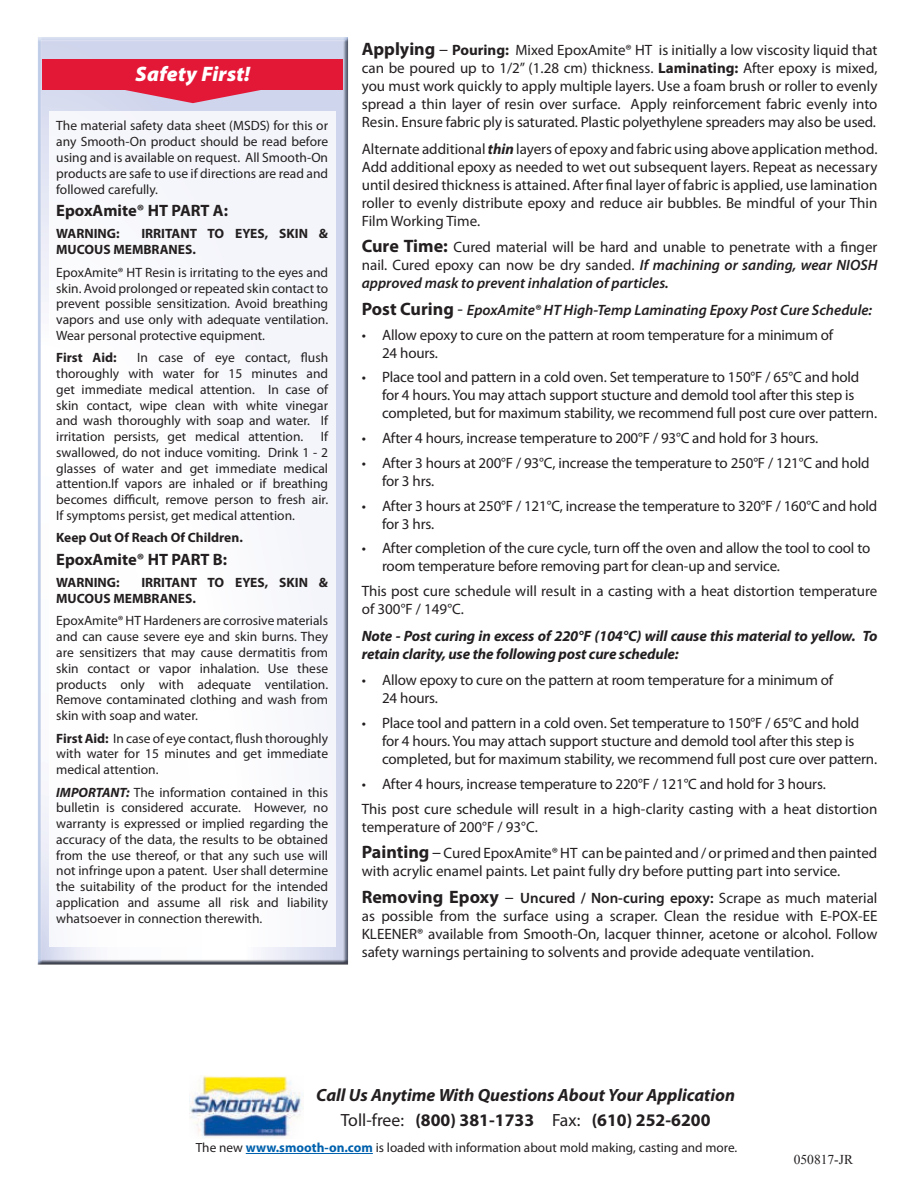
<style>
.page{position:relative;width:918px;height:1188px;background:#fff}
.page>*{position:absolute;margin:0;border:0;box-sizing:border-box;transform-origin:0 0}
.t1{font:italic 900 21px "Myriad Pro";letter-spacing:.01em;color:#fff}
.t2{font:italic 700 17.7px/24.3px "Myriad Pro";color:#231f20;text-align:center}
.t3{font:700 16.5px "Myriad Pro";color:#231f20}
.t4{font:15px/18px "Myriad Pro";letter-spacing:-.01em;color:#231f20}
.t5{font:italic 700 15px/18px "Myriad Pro";letter-spacing:-.01em;color:#231f20}
.t6{font:italic 600 15px "Myriad Pro";color:#231f20}
.t7{font:13.5px/15.8px "Myriad Pro";color:#231f20;text-align:justify}
.t8{font:700 13.5px/15.8px "Myriad Pro";color:#231f20}
.t9{font:13.5px "Times New Roman";color:#231f20}
.t10{font:13.35px "Myriad Pro";color:#231f20}
.s1{font-weight:700}
.s2{font-weight:700;font-style:italic}
.s3{font-weight:700;font-size:18px}
.s4{font-size:18px}
.s5{font-weight:600;font-style:italic}
.s6{font-weight:700;font-style:normal;font-size:18px}
.s7{font-weight:400;font-style:normal;font-size:18px}
.s8{font-weight:600}
.s9{font-weight:400;font-style:normal}
.s10{font-style:normal}
.s11{font-weight:700;color:#0061ad}
</style>
<div class="page">
<div style="left:34px;top:36px;width:317px;height:929px;background:#231f20;opacity:.75"></div>
<div style="left:49px;top:111px;width:286px;height:836px;background:#fff"></div>
<div style="left:42px;top:59px;width:301px;height:30px;background:#e31837"></div>
<svg style="left:123px;top:90px;width:140px;height:13px;background:#d97893"></svg>
<img style="left:190px;top:1075px;width:114px;height:63px">
<hr style="left:246px;top:1153px;width:127px;height:1px;background:#0061ad">
<h1 class="t1" style="left:135px;top:60px;width:116px">Safety First!</h1>
<p class="t7" style="left:56px;top:118px;width:273px">The material safety data sheet (MSDS) for this or any Smooth-On product should be read before using and is available on request. All Smooth-On products are safe to use if directions are read and followed carefully.</p>
<p class="t3" style="left:56px;top:200px;width:173px">EpoxAmite® HT PART A:</p>
<p class="t8" style="left:56px;top:226px;width:65px">WARNING:</p>
<p class="t8" style="left:56px;top:226px;width:273px;text-indent:85px">IRRITANT TO EYES, SKIN &amp;<br>MUCOUS MEMBRANES.</p>
<p class="t7" style="left:56px;top:264px;width:273px">EpoxAmite® HT Resin is irritating to the eyes and skin. Avoid prolonged or repeated skin contact to prevent possible sensitization. Avoid breathing vapors and use only with adequate ventilation.<br>Wear personal protective equipment.</p>
<p class="t8" style="left:56px;top:349px;width:62px">First Aid:</p>
<p class="t7" style="left:56px;top:350px;width:273px;text-indent:81px">In case of eye contact, flush thoroughly with water for 15 minutes and get immediate medical attention. In case of skin contact, wipe clean with white vinegar and wash thoroughly with soap and water. If irritation persists, get medical attention.</p>
<p class="t7" style="left:56px;top:428px;width:273px;text-indent:265px">If swallowed, do not induce vomiting. Drink 1 - 2 glasses of water and get immediate medical attention.If vapors are inhaled or if breathing becomes difficult, remove person to fresh air.<br>If symptoms persist, get medical attention.</p>
<p class="t8" style="left:56px;top:529px;width:188px">Keep Out Of Reach Of Children.</p>
<p class="t3" style="left:56px;top:548px;width:173px">EpoxAmite® HT PART B:</p>
<p class="t8" style="left:56px;top:574px;width:65px">WARNING:</p>
<p class="t8" style="left:56px;top:574px;width:273px;text-indent:85px">IRRITANT TO EYES, SKIN &amp;<br>MUCOUS MEMBRANES.</p>
<p class="t7" style="left:56px;top:613px;width:273px">EpoxAmite® HT Hardeners are corrosive materials and can cause severe eye and skin burns. They are sensitizers that may cause dermatitis from skin contact or vapor inhalation. Use these products only with adequate ventilation.<br>Remove contaminated clothing and wash from skin with soap and water.</p>
<p class="t7" style="left:56px;top:730px;width:273px"><span class="s1">First Aid:</span> In case of eye contact, flush thoroughly with water for 15 minutes and get immediate medical attention.</p>
<p class="t7" style="left:56px;top:784px;width:273px"><span class="s2">IMPORTANT:</span> The information contained in this bulletin is considered accurate. However, no warranty is expressed or implied regarding the accuracy of the data, the results to be obtained from the use thereof, or that any such use will not infringe upon a patent. User shall determine the suitability of the product for the intended application and assume all risk and liability whatsoever in connection therewith.</p>
<p class="t4" style="left:362px;top:41px;width:517px;text-align:justify"><span class="s3">Applying</span> <span class="s4">–</span> <span class="s1">Pouring:</span> Mixed EpoxAmite® HT is initially a low viscosity liquid that can be poured up to 1/2” (1.28 cm) thickness. <span class="s1">Laminating:</span> After epoxy is mixed, you must work quickly to apply multiple layers. Use a foam brush or roller to evenly spread a thin layer of resin over surface. Apply reinforcement fabric evenly into Resin. Ensure fabric ply is saturated. Plastic polyethylene spreaders may also be used.</p>
<p class="t4" style="left:362px;top:139px;width:517px;text-align:justify">Alternate additional <span class="s2">thin</span> layers of epoxy and fabric using above application method.<br>Add additional epoxy as needed to wet out subsequent layers. Repeat as necessary until desired thickness is attained. After final layer of fabric is applied, use lamination roller to evenly distribute epoxy and reduce air bubbles. Be mindful of your Thin Film Working Time.</p>
<p class="t4" style="left:362px;top:238px;width:517px;text-align:justify"><span class="s3">Cure Time:</span> Cured material will be hard and unable to penetrate with a finger nail. Cured epoxy can now be dry sanded. <span class="s5">If machining or sanding, wear NIOSH approved mask to prevent inhalation of particles.</span></p>
<p class="t6" style="left:362px;top:300px;width:512px"><span class="s6">Post Curing</span> <span class="s7">-</span> EpoxAmite® HT High-Temp Laminating Epoxy Post Cure Schedule:</p>
<p class="t4" style="left:382px;top:325px;width:453px;text-indent:-20px">• Allow epoxy to cure on the pattern at room temperature for a minimum of<br>24 hours.</p>
<p class="t4" style="left:382px;top:368px;width:497px;text-indent:-20px">• Place tool and pattern in a cold oven. Set temperature to 150°F / 65°C and hold for 4 hours. You may attach support stucture and demold tool after this step is completed, but for maximum stability, we recommend full post cure over pattern.</p>
<p class="t4" style="left:362px;top:429px;width:458px">• After 4 hours, increase temperature to 200°F / 93°C and hold for 3 hours.</p>
<p class="t4" style="left:382px;top:454px;width:489px;text-indent:-20px">• After 3 hours at 200°F / 93°C, increase the temperature to 250°F / 121°C and hold for 3 hrs.</p>
<p class="t4" style="left:382px;top:496px;width:497px;text-indent:-20px">• After 3 hours at 250°F / 121°C, increase the temperature to 320°F / 160°C and hold for 3 hrs.</p>
<p class="t4" style="left:382px;top:539px;width:490px;text-indent:-20px">• After completion of the cure cycle, turn off the oven and allow the tool to cool to room temperature before removing part for clean-up and service.</p>
<p class="t4" style="left:362px;top:582px;width:517px">This post cure schedule will result in a casting with a heat distortion temperature of 300°F / 149°C.</p>
<p class="t5" style="left:362px;top:626px;width:517px">Note - Post curing in excess of 220°F (104°C) will cause this material to yellow. To retain clarity, use the following post cure schedule:</p>
<p class="t4" style="left:382px;top:671px;width:453px;text-indent:-20px">• Allow epoxy to cure on the pattern at room temperature for a minimum of<br>24 hours.</p>
<p class="t4" style="left:382px;top:714px;width:497px;text-indent:-20px">• Place tool and pattern in a cold oven. Set temperature to 150°F / 65°C and hold for 4 hours. You may attach support stucture and demold tool after this step is completed, but for maximum stability, we recommend full post cure over pattern.</p>
<p class="t4" style="left:362px;top:771px;width:517px;line-height:24.8px">• After 4 hours, increase temperature to 220°F / 121°C and hold for 3 hours.<br>This post cure schedule will result in a high-clarity casting with a heat distortion</p>
<p class="t4" style="left:362px;top:813px;width:517px;line-height:26.7px">temperature of 200°F / 93°C.<br><span class="s3">Painting</span> <span class="s4">–</span> Cured EpoxAmite® HT can be painted and / or primed and then painted</p>
<p class="t4" style="left:362px;top:858px;width:517px;line-height:26.7px">with acrylic enamel paints. Let paint fully dry before putting part into service.<br><span class="s3">Removing Epoxy</span> <span class="s4">–</span> <span class="s8">Uncured / Non-curing epoxy:</span> Scrape as much material</p>
<p class="t4" style="left:362px;top:907px;width:517px;text-align:justify">as possible from the surface using a scraper. Clean the residue with E-POX-EE KLEENER® available from Smooth-On, lacquer thinner, acetone or alcohol. Follow safety warnings pertaining to solvents and provide adequate ventilation.</p>
<p class="t2" style="left:316px;top:1083px;width:420px">Call Us Anytime With Questions About Your Application<br><span class="s9">Toll-free:</span> <span class="s10">(800) 381-1733</span> <span class="s9">Fax:</span> <span class="s10">(610) 252-6200</span></p>
<p class="t10" style="left:196px;top:1139px;width:543px">The new <span class="s11">www.smooth-on.com</span> is loaded with information about mold making, casting and more.</p>
<p class="t9" style="left:794px;top:1151px;width:61px">050817-JR</p>
</div>
